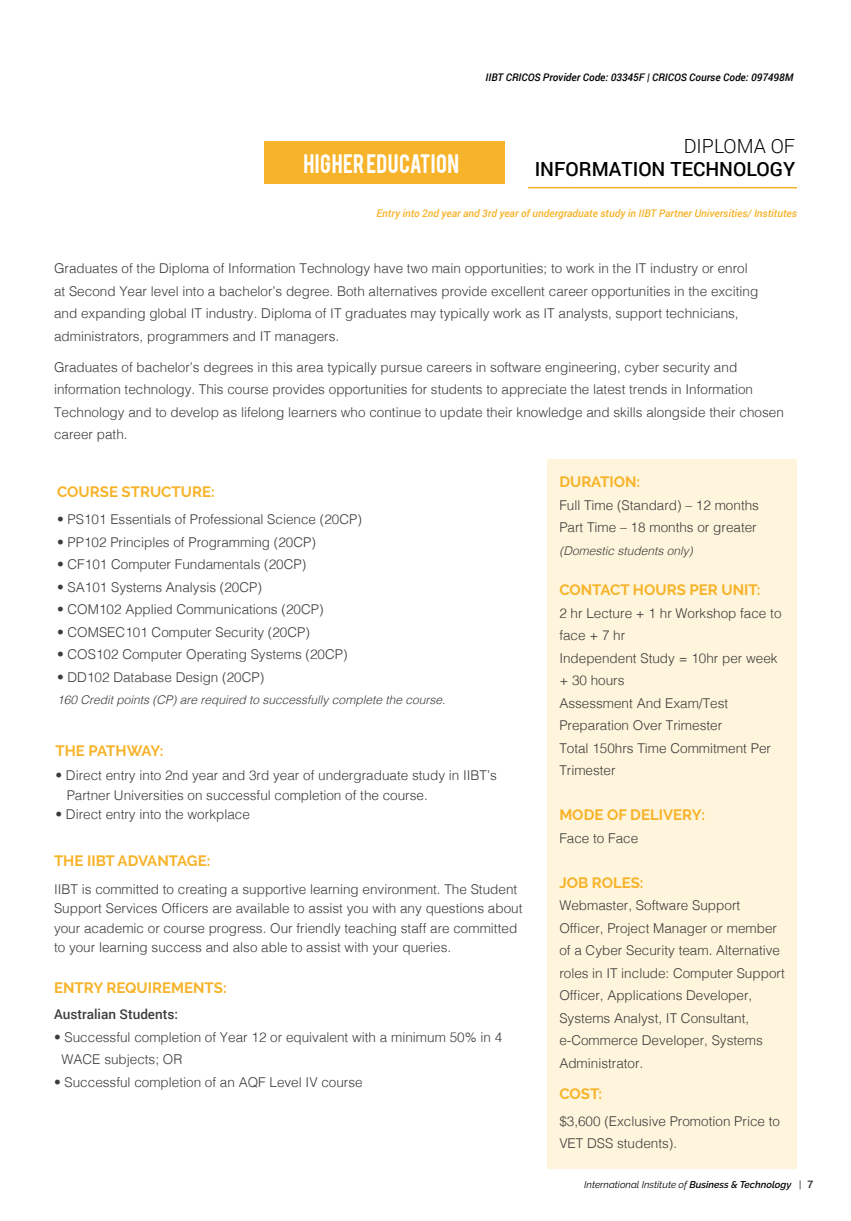
<style>
.page{position:relative;width:851px;height:1221px;background:#fff}
.page>*{position:absolute;margin:0;border:0;box-sizing:border-box;transform-origin:0 0}
.t1{font:21px "Bebas";letter-spacing:.025em;color:#fff}
.t2{font:500 19.5px "Roboto";color:#000}
.t3{font:300 19.5px "Roboto";color:#000}
.t4{font:700 15px "Raleway";color:#f7b32a}
.t5{font:700 15px "Raleway";letter-spacing:-.025em;color:#f7b32a}
.t6{font:300 13.5px/22.5px "Helvetica";color:#3c3c3b}
.t7{font:500 13.5px "Roboto";color:#3c3c3b}
.t8{font:italic 300 12px "Helvetica";color:#3c3c3b}
.t9{font:italic 500 10.5px "Roboto";color:#f7b32a}
.t10{font:italic 500 10.5px "Roboto";color:#000}
.t11{font:italic 9.75px "Raleway";color:#000}
.s1{font-weight:600}
.s2{font-family:"Helvetica";font-weight:700;font-style:normal;font-size:10.5px;color:#3c3c3b}
</style>
<div class="page">
<hr style="left:528px;top:187px;width:268px;height:1px;background:#f7b32a">
<div style="left:264px;top:141px;width:240px;height:42px;background:#f7b32a"></div>
<div style="left:547px;top:458px;width:249px;height:710px;background:#fff5dc"></div>
<p class="t10" style="left:485px;top:70px;width:309px">IIBT CRICOS Provider Code: 03345F | CRICOS Course Code: 097498M</p>
<h2 class="t3" style="left:683px;top:132px;width:113px">DIPLOMA OF</h2>
<h1 class="t1" style="left:303px;top:148px;width:157px">HIGHER EDUCATION</h1>
<h2 class="t2" style="left:534px;top:155px;width:262px">INFORMATION TECHNOLOGY</h2>
<p class="t9" style="left:376px;top:206px;width:422px">Entry into 2nd year and 3rd year of undergraduate study in IIBT Partner Universities/ Institutes</p>
<p class="t6" style="left:54px;top:256px;width:705px">Graduates of the Diploma of Information Technology have two main opportunities; to work in the IT industry or enrol at Second Year level into a bachelor’s degree. Both alternatives provide excellent career opportunities in the exciting and expanding global IT industry. Diploma of IT graduates may typically work as IT analysts, support technicians, administrators, programmers and IT managers.</p>
<p class="t6" style="left:54px;top:354px;width:731px">Graduates of bachelor’s degrees in this area typically pursue careers in software engineering, cyber security and information technology. This course provides opportunities for students to appreciate the latest trends in Information Technology and to develop as lifelong learners who continue to update their knowledge and skills alongside their chosen career path.</p>
<p class="t4" style="left:559px;top:473px;width:82px">DURATION:</p>
<p class="t6" style="left:559px;top:492px;width:201px">Full Time (Standard) – 12 months<br>Part Time – 18 months or greater</p>
<p class="t8" style="left:559px;top:540px;width:135px">(Domestic students only)</p>
<p class="t4" style="left:559px;top:581px;width:203px">CONTACT HOURS PER UNIT:</p>
<p class="t6" style="left:559px;top:600px;width:224px">2 hr Lecture + 1 hr Workshop face to face + 7 hr<br>Independent Study = 10hr per week + 30 hours<br>Assessment And Exam/Test<br>Preparation Over Trimester<br>Total 150hrs Time Commitment Per<br>Trimester</p>
<p class="t4" style="left:559px;top:806px;width:147px">MODE OF DELIVERY:</p>
<p class="t6" style="left:559px;top:825px;width:80px">Face to Face</p>
<p class="t4" style="left:559px;top:873px;width:86px">JOB ROLES:</p>
<p class="t6" style="left:559px;top:893px;width:227px">Webmaster, Software Support<br>Officer, Project Manager or member of a Cyber Security team. Alternative roles in IT include: Computer Support<br>Officer, Applications Developer,<br>Systems Analyst, IT Consultant, e-Commerce Developer, Systems<br>Administrator.</p>
<p class="t4" style="left:559px;top:1084px;width:44px">COST:</p>
<p class="t6" style="left:559px;top:1108px;width:222px">$3,600 (Exclusive Promotion Price to<br>VET DSS students).</p>
<p class="t4" style="left:57px;top:483px;width:159px">COURSE STRUCTURE:</p>
<p class="t6" style="left:57px;top:507px;width:306px">• PS101 Essentials of Professional Science (20CP)</p>
<p class="t6" style="left:57px;top:529px;width:260px">• PP102 Principles of Programming (20CP)</p>
<p class="t6" style="left:57px;top:552px;width:251px">• CF101 Computer Fundamentals (20CP)</p>
<p class="t6" style="left:57px;top:574px;width:206px">• SA101 Systems Analysis (20CP)</p>
<p class="t6" style="left:57px;top:597px;width:268px">• COM102 Applied Communications (20CP)</p>
<p class="t6" style="left:57px;top:619px;width:254px">• COMSEC101 Computer Security (20CP)</p>
<p class="t6" style="left:57px;top:642px;width:292px">• COS102 Computer Operating Systems (20CP)</p>
<p class="t6" style="left:57px;top:664px;width:209px">• DD102 Database Design (20CP)</p>
<p class="t8" style="left:57px;top:689px;width:390px">160 Credit points (CP) are required to successfully complete the course.</p>
<p class="t5" style="left:55px;top:742px;width:110px">THE PATHWAY:</p>
<p class="t6" style="left:67px;top:764px;width:431px;line-height:19.5px;text-indent:-11px">• Direct entry into 2nd year and 3rd year of undergraduate study in IIBT’s<br>Partner Universities on successful completion of the course.</p>
<p class="t6" style="left:55px;top:802px;width:196px">• Direct entry into the workplace</p>
<p class="t4" style="left:54px;top:851px;width:158px">THE IIBT ADVANTAGE:</p>
<p class="t6" style="left:54px;top:878px;width:470px;line-height:19.5px">IIBT is committed to creating a supportive learning environment. The Student Support Services Officers are available to assist you with any questions about your academic or course progress. Our friendly teaching staff are committed to your learning success and also able to assist with your queries.</p>
<p class="t4" style="left:54px;top:978px;width:174px">ENTRY REQUIREMENTS:</p>
<p class="t7" style="left:54px;top:1004px;width:126px">Australian Students:</p>
<p class="t6" style="left:62px;top:1024px;width:442px;text-indent:-8px">• Successful completion of Year 12 or equivalent with a minimum 50% in 4<br>WACE subjects; OR</p>
<p class="t6" style="left:54px;top:1069px;width:310px">• Successful completion of an AQF Level IV course</p>
<p class="t11" style="left:584px;top:1179px;width:230px">International Institute of <span class="s1">Business &amp; Technology</span> | <span class="s2">7</span></p>
</div>
